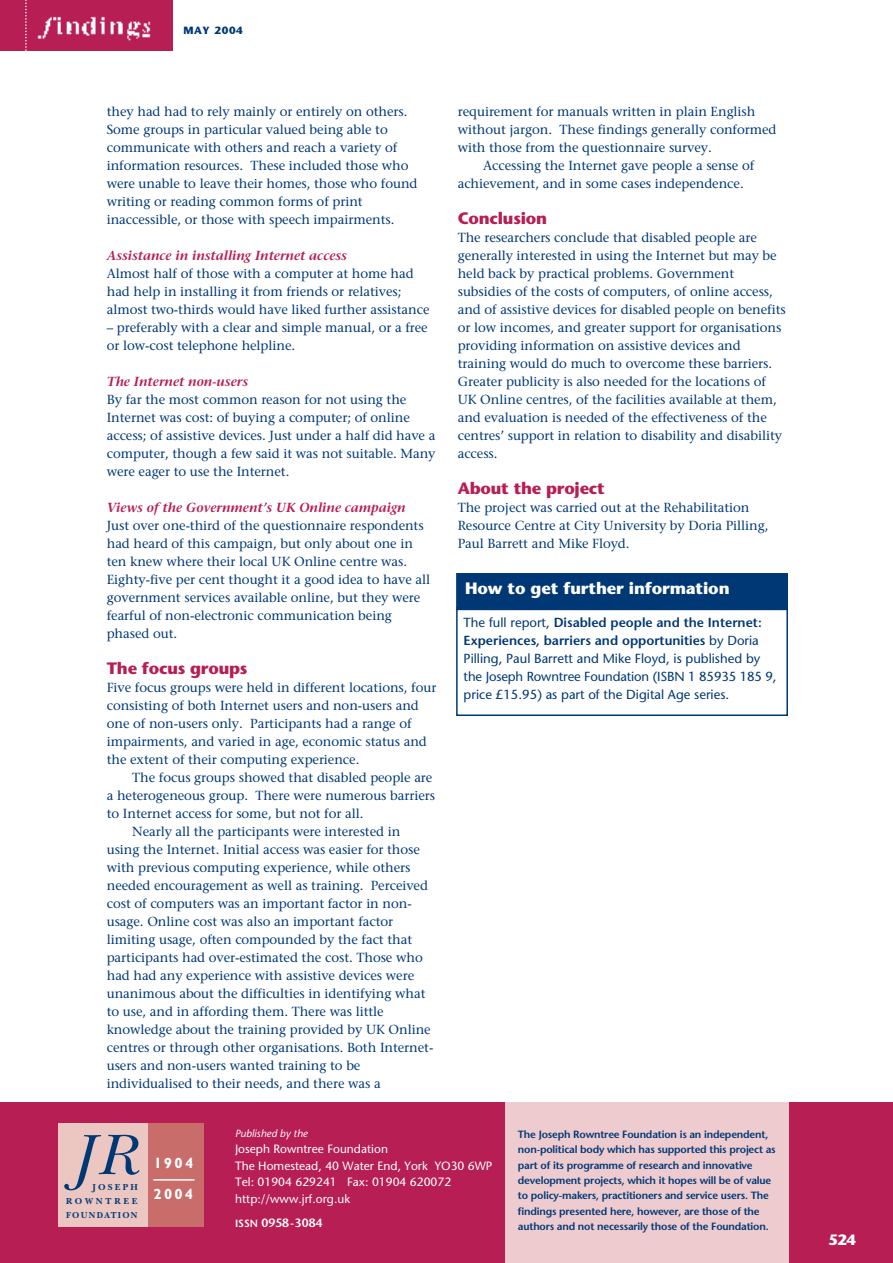
<style>
.page{position:relative;width:893px;height:1263px;background:#fff}
.page>*{position:absolute;margin:0;border:0;box-sizing:border-box;transform-origin:0 0}
.t1{font:italic 59.55px "New Baskerville";color:#003876}
.t2{font:700 16.5px "Stone Sans";letter-spacing:-.015em;color:#b61e54}
.t3{font:700 16.5px "Stone Sans";letter-spacing:-.005em;color:#fff}
.t4{font:700 15px "Stone Sans";color:#fff}
.t5{font:700 14.85px/30.8px "M Gill Sans";letter-spacing:.15em;color:#fff}
.t6{font:13.2px/18px "Stone Serif";letter-spacing:-.005em;color:#003876}
.t7{font:13.2px/18px "Stone Sans";color:#003876}
.t8{font:italic 600 13.2px "Stone Serif";letter-spacing:-.005em;color:#b61e54}
.t9{font:12px/16.5px "Stone Sans";color:#fff}
.t10{font:600 12px "Stone Sans";color:#fff}
.t11{font:600 10.5px/15.5px "Stone Sans";letter-spacing:-.015em;color:#003876}
.t12{font:italic 10.5px "Stone Sans";color:#fff}
.t13{font:700 10.5px "Stone Sans";letter-spacing:.065em;color:#003876}
.t14{font:700 9px/14.1px "New Baskerville";letter-spacing:.145em;color:#003876}
.t15{font:700 9px "New Baskerville";letter-spacing:.24em;color:#003876}
.s1{font-weight:600}
.s2{font-size:10.5px}
</style>
<div class="page">
<div style="left:0;top:1102px;width:892px;height:161px;background:#b61e54"></div>
<div style="left:147px;top:1124px;width:56px;height:103px;background:#c96d6b"></div>
<div style="left:58px;top:1124px;width:89px;height:103px;background:#ecc6c0"></div>
<hr style="left:153px;top:1179px;width:41px;height:2px;background:#fff">
<div style="left:506px;top:1102px;width:283px;height:161px;background:#eecbce"></div>
<div style="left:0;top:0;width:173px;height:50px;background:#b61e54"></div>
<img style="left:37px;top:16px;width:114px;height:25px">
<svg style="left:25px;top:0;width:2px;height:51px"></svg>
<div style="left:456px;top:607px;width:332px;height:109px;border:2px solid #003876"></div>
<div style="left:457px;top:574px;width:330px;height:35px;background:#003876"></div>
<div style="left:456px;top:573px;width:332px;height:37px;border:2px solid #003876"></div>
<p class="t13" style="left:183px;top:27px;width:61px">MAY 2004</p>
<p class="t6" style="left:107px;top:104px;width:312px">they had had to rely mainly or entirely on others.<br>Some groups in particular valued being able to communicate with others and reach a variety of information resources. These included those who were unable to leave their homes, those who found writing or reading common forms of print inaccessible, or those with speech impairments.</p>
<p class="t8" style="left:107px;top:250px;width:242px">Assistance in installing Internet access</p>
<p class="t6" style="left:107px;top:266px;width:324px">Almost half of those with a computer at home had had help in installing it from friends or relatives; almost two-thirds would have liked further assistance</p>
<p class="t6" style="left:107px;top:320px;width:322px">– preferably with a clear and simple manual, or a free or low-cost telephone helpline.</p>
<p class="t8" style="left:107px;top:376px;width:143px">The Internet non-users</p>
<p class="t6" style="left:107px;top:392px;width:330px">By far the most common reason for not using the Internet was cost: of buying a computer; of online access; of assistive devices. Just under a half did have a computer, though a few said it was not suitable. Many were eager to use the Internet.</p>
<p class="t8" style="left:107px;top:502px;width:300px">Views of the Government’s UK Online campaign</p>
<p class="t6" style="left:107px;top:518px;width:325px">Just over one-third of the questionnaire respondents had heard of this campaign, but only about one in ten knew where their local UK Online centre was.<br>Eighty-five per cent thought it a good idea to have all government services available online, but they were fearful of non-electronic communication being phased out.</p>
<p class="t2" style="left:107px;top:662px;width:142px">The focus groups</p>
<p class="t6" style="left:107px;top:680px;width:331px">Five focus groups were held in different locations, four consisting of both Internet users and non-users and one of non-users only. Participants had a range of impairments, and varied in age, economic status and the extent of their computing experience.</p>
<p class="t6" style="left:132px;top:770px;width:301px">The focus groups showed that disabled people are</p>
<p class="t6" style="left:107px;top:788px;width:330px">a heterogeneous group. There were numerous barriers</p>
<p class="t6" style="left:107px;top:806px;width:258px">to Internet access for some, but not for all.</p>
<p class="t6" style="left:132px;top:824px;width:269px">Nearly all the participants were interested in</p>
<p class="t6" style="left:107px;top:842px;width:315px">using the Internet. Initial access was easier for those</p>
<p class="t6" style="left:107px;top:860px;width:305px">with previous computing experience, while others</p>
<p class="t6" style="left:107px;top:878px;width:323px">needed encouragement as well as training. Perceived</p>
<p class="t6" style="left:107px;top:896px;width:306px">cost of computers was an important factor in non-</p>
<p class="t6" style="left:107px;top:914px;width:288px">usage. Online cost was also an important factor</p>
<p class="t6" style="left:107px;top:932px;width:307px">limiting usage, often compounded by the fact that</p>
<p class="t6" style="left:107px;top:950px;width:317px">participants had over-estimated the cost. Those who</p>
<p class="t6" style="left:107px;top:968px;width:309px">had had any experience with assistive devices were</p>
<p class="t6" style="left:107px;top:986px;width:320px">unanimous about the difficulties in identifying what</p>
<p class="t6" style="left:107px;top:1004px;width:278px">to use, and in affording them. There was little</p>
<p class="t6" style="left:107px;top:1022px;width:325px">knowledge about the training provided by UK Online</p>
<p class="t6" style="left:107px;top:1040px;width:328px">centres or through other organisations. Both Internet-</p>
<p class="t6" style="left:107px;top:1058px;width:255px">users and non-users wanted training to be</p>
<p class="t6" style="left:107px;top:1076px;width:275px">individualised to their needs, and there was a</p>
<p class="t6" style="left:458px;top:104px;width:299px">requirement for manuals written in plain English</p>
<p class="t6" style="left:458px;top:122px;width:320px">without jargon. These findings generally conformed</p>
<p class="t6" style="left:458px;top:140px;width:256px">with those from the questionnaire survey.</p>
<p class="t6" style="left:483px;top:158px;width:272px">Accessing the Internet gave people a sense of</p>
<p class="t6" style="left:458px;top:176px;width:287px">achievement, and in some cases independence.</p>
<p class="t2" style="left:458px;top:212px;width:91px">Conclusion</p>
<p class="t6" style="left:458px;top:230px;width:329px">The researchers conclude that disabled people are generally interested in using the Internet but may be held back by practical problems. Government subsidies of the costs of computers, of online access, and of assistive devices for disabled people on benefits or low incomes, and greater support for organisations providing information on assistive devices and training would do much to overcome these barriers.<br>Greater publicity is also needed for the locations of UK Online centres, of the facilities available at them, and evaluation is needed of the effectiveness of the centres’ support in relation to disability and disability access.</p>
<p class="t2" style="left:458px;top:482px;width:149px">About the project</p>
<p class="t6" style="left:458px;top:500px;width:312px">The project was carried out at the Rehabilitation<br>Resource Centre at City University by Doria Pilling,<br>Paul Barrett and Mike Floyd.</p>
<p class="t3" style="left:465px;top:582px;width:266px">How to get further information</p>
<p class="t7" style="left:463px;top:615px;width:314px">The full report, <span class="s1">Disabled people and the Internet:<br>Experiences, barriers and opportunities</span> by Doria Pilling, Paul Barrett and Mike Floyd, is published by the Joseph Rowntree Foundation (ISBN 1 85935 185 9, price £15.95) as part of the Digital Age series.</p>
<h1 class="t1" style="left:73px;top:1134px;width:64px">JR</h1>
<p class="t15" style="left:92px;top:1184px;width:47px">JOSEPH</p>
<p class="t14" style="left:66px;top:1195px;width:73px">ROWNTREE<br>FOUNDATION</p>
<p class="t5" style="left:154px;top:1149px;width:41px">1904<br>2004</p>
<p class="t12" style="left:235px;top:1129px;width:74px">Published by the</p>
<p class="t9" style="left:235px;top:1142px;width:259px">Joseph Rowntree Foundation<br>The Homestead, 40 Water End, York YO30 6WP<br>Tel: 01904 629241 Fax: 01904 620072 http://www.jrf.org.uk</p>
<p class="t10" style="left:235px;top:1218px;width:89px"><span class="s2">ISSN</span> 0958-3084</p>
<p class="t11" style="left:518px;top:1127px;width:259px">The Joseph Rowntree Foundation is an independent, non-political body which has supported this project as part of its programme of research and innovative development projects, which it hopes will be of value to policy-makers, practitioners and service users. The findings presented here, however, are those of the authors and not necessarily those of the Foundation.</p>
<p class="t4" style="left:828px;top:1234px;width:29px">524</p>
</div>
